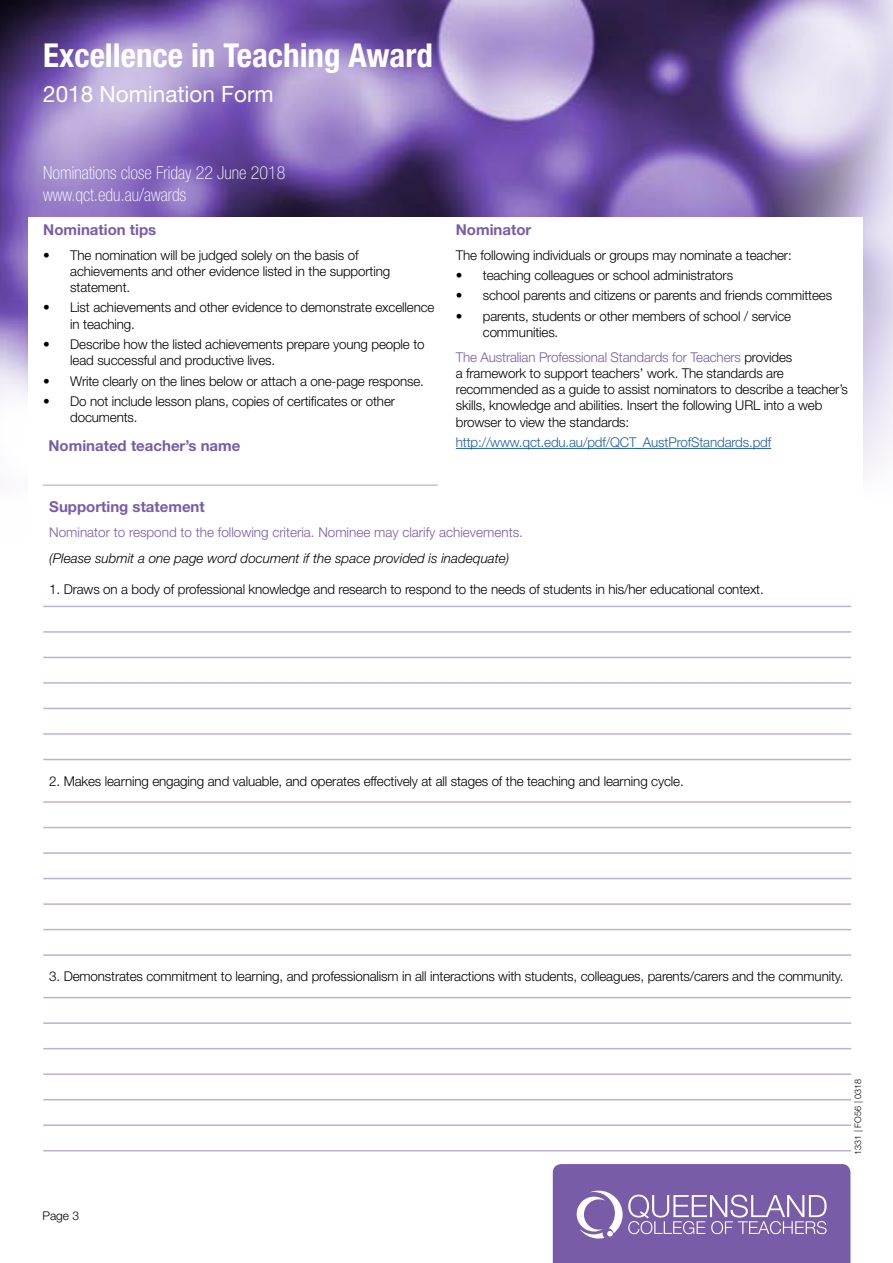
<style>
.page{position:relative;width:893px;height:1263px;background:#fff}
.page>*{position:absolute;margin:0;border:0;box-sizing:border-box;transform-origin:0 0}
.t1{font:700 condensed 33px "Helvetica Neue LT Std";color:#fff}
.t2{font:22.5px "Helvetica Neue LT Std";color:#fff}
.t3{font:100 condensed 18px/21.6px "Helvetica Neue LT Std";color:#fff}
.t4{font:700 15px "Helvetica Neue LT Std";color:#785ca7}
.t5{font:300 13.5px/16.2px "Helvetica Neue LT Std";letter-spacing:-.01em;color:#000}
.t6{font:300 13.5px "Helvetica Neue LT Std";color:#785ca7}
.t7{font:italic 300 13.5px "Helvetica Neue LT Std";color:#000}
.t8{font:300 13.5px "Helvetica Neue LT Std";letter-spacing:-.01em;color:#215e9e}
.t9{font:300 12px "Helvetica Neue LT Std";color:#000}
.t10{font:300 9px "Helvetica Neue LT Std";letter-spacing:.015em;color:#000}
.s1{color:#785ca7}
</style>
<div class="page">
<svg style="left:553px;top:1164px;width:297px;height:99px;background:#836aae"></svg>
<img style="left:0;top:0;width:893px;height:474px">
<div style="left:29px;top:217px;width:834px;height:576px;background:#fff"></div>
<hr style="left:456px;top:448px;width:315px;height:1px;background:#215e9e">
<hr style="left:43px;top:484px;width:395px;height:2px;background:#c9bedc">
<hr style="left:43px;top:606px;width:808px;height:1px;background:#bdb0d6">
<hr style="left:43px;top:631px;width:808px;height:2px;background:#bdb0d6">
<hr style="left:43px;top:657px;width:808px;height:1px;background:#bdb0d6">
<hr style="left:43px;top:682px;width:808px;height:2px;background:#bdb0d6">
<hr style="left:43px;top:708px;width:808px;height:1px;background:#bdb0d6">
<hr style="left:43px;top:733px;width:808px;height:2px;background:#bdb0d6">
<hr style="left:43px;top:759px;width:808px;height:1px;background:#bdb0d6">
<hr style="left:43px;top:801px;width:808px;height:2px;background:#bdb0d6">
<hr style="left:43px;top:827px;width:808px;height:1px;background:#bdb0d6">
<hr style="left:43px;top:852px;width:808px;height:2px;background:#bdb0d6">
<hr style="left:43px;top:878px;width:808px;height:1px;background:#bdb0d6">
<hr style="left:43px;top:903px;width:808px;height:2px;background:#bdb0d6">
<hr style="left:43px;top:929px;width:808px;height:1px;background:#bdb0d6">
<hr style="left:43px;top:954px;width:808px;height:2px;background:#bdb0d6">
<hr style="left:43px;top:997px;width:808px;height:1px;background:#bdb0d6">
<hr style="left:43px;top:1022px;width:808px;height:2px;background:#bdb0d6">
<hr style="left:43px;top:1048px;width:808px;height:1px;background:#bdb0d6">
<hr style="left:43px;top:1073px;width:808px;height:2px;background:#bdb0d6">
<hr style="left:43px;top:1099px;width:808px;height:1px;background:#bdb0d6">
<hr style="left:43px;top:1124px;width:808px;height:2px;background:#bdb0d6">
<hr style="left:43px;top:1150px;width:808px;height:1px;background:#bdb0d6">
<h1 class="t1" style="left:43px;top:35px;width:391px">Excellence in Teaching Award</h1>
<h2 class="t2" style="left:43px;top:81px;width:232px">2018 Nomination Form</h2>
<h3 class="t3" style="left:43px;top:162px;width:244px">Nominations close Friday 22 June 2018 www.qct.edu.au/awards</h3>
<p class="t4" style="left:43px;top:220px;width:114px">Nomination tips</p>
<p class="t5" style="left:70px;top:246px;width:321px;text-indent:-27px">• The nomination will be judged solely on the basis of achievements and other evidence listed in the supporting statement.</p>
<p class="t5" style="left:70px;top:299px;width:366px;text-indent:-27px">• List achievements and other evidence to demonstrate excellence in teaching.</p>
<p class="t5" style="left:70px;top:336px;width:356px;text-indent:-27px">• Describe how the listed achievements prepare young people to lead successful and productive lives.</p>
<p class="t5" style="left:43px;top:372px;width:382px">• Write clearly on the lines below or attach a one-page response.</p>
<p class="t5" style="left:70px;top:393px;width:326px;text-indent:-27px">• Do not include lesson plans, copies of certificates or other documents.</p>
<p class="t4" style="left:456px;top:220px;width:77px">Nominator</p>
<p class="t5" style="left:456px;top:246px;width:337px">The following individuals or groups may nominate a teacher:</p>
<p class="t5" style="left:456px;top:267px;width:279px">• teaching colleagues or school administrators</p>
<p class="t5" style="left:456px;top:287px;width:378px">• school parents and citizens or parents and friends committees</p>
<p class="t5" style="left:483px;top:308px;width:310px;text-indent:-27px">• parents, students or other members of school / service communities.</p>
<p class="t5" style="left:456px;top:349px;width:393px"><span class="s1">The Australian Professional Standards for Teachers</span> provides<br>a framework to support teachers’ work. The standards are recommended as a guide to assist nominators to describe a teacher’s skills, knowledge and abilities. Insert the following URL into a web browser to view the standards:</p>
<p class="t4" style="left:49px;top:436px;width:193px">Nominated teacher’s name</p>
<p class="t8" style="left:456px;top:434px;width:317px">http://www.qct.edu.au/pdf/QCT_AustProfStandards.pdf</p>
<p class="t4" style="left:49px;top:497px;width:157px">Supporting statement</p>
<p class="t6" style="left:49px;top:524px;width:475px">Nominator to respond to the following criteria. Nominee may clarify achievements.</p>
<p class="t7" style="left:49px;top:550px;width:462px">(Please submit a one page word document if the space provided is inadequate)</p>
<p class="t5" style="left:49px;top:581px;width:716px">1. Draws on a body of professional knowledge and research to respond to the needs of students in his/her educational context.</p>
<p class="t5" style="left:49px;top:772px;width:636px">2. Makes learning engaging and valuable, and operates effectively at all stages of the teaching and learning cycle.</p>
<p class="t5" style="left:49px;top:968px;width:796px">3. Demonstrates commitment to learning, and professionalism in all interactions with students, colleagues, parents/carers and the community.</p>
<p class="t9" style="left:43px;top:1208px;width:38px">Page 3</p>
<p class="t10" style="left:852px;top:1154px;width:77px;rotate:-90deg">1331 | FO56 | 0318</p>
</div>
